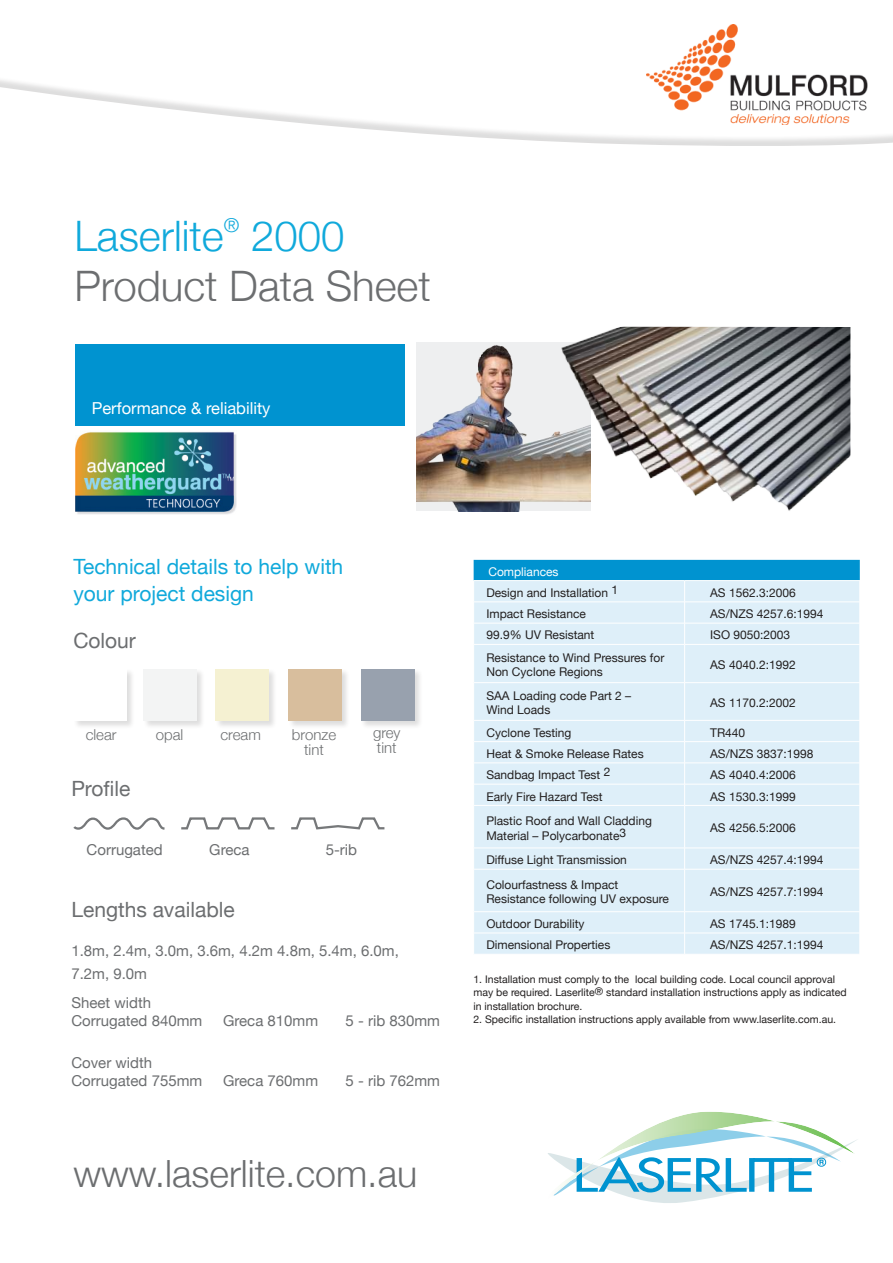
<style>
.page{position:relative;width:893px;height:1263px;background:#fff}
.page>*{position:absolute;margin:0;border:0;box-sizing:border-box;transform-origin:0 0}
.t1{font:300 42px "Helvetica Neue";color:#6c6e70}
.t2{font:300 42px "Helvetica Neue";color:#10a9db}
.t3{font:300 37.5px "Helvetica Neue";color:#6c6e70}
.t4{font:21px/27px "Helvetica Neue";color:#10a9db}
.t5{font:21px "Helvetica Neue";color:#6c6e70}
.t6{font:300 19.5px "Helvetica Neue";color:#10a9db}
.t7{font:16.5px "Helvetica Neue";color:#fff}
.t8{font:15px/18px "Helvetica Neue";color:#6c6e70}
.t9{font:300 15px/15px "Helvetica Neue";color:#6c6e70;text-align:center}
.t10{font:12px/14.4px "Helvetica Neue";color:#221f1f}
.t11{font:12px "Helvetica Neue";color:#fff}
.t12{font:10.5px/13.5px "Helvetica Neue";color:#221f1f}
</style>
<div class="page">
<svg style="left:0;top:85px;width:893px;height:475px"></svg>
<div style="left:75px;top:344px;width:329px;height:82px;background:#0093d0"></div>
<img style="left:417px;top:343px;width:126px;height:168px">
<img style="left:70px;top:431px;width:166px;height:84px">
<img style="left:652px;top:1112px;width:155px;height:15px">
<svg style="left:548px;top:1127px;width:308px;height:76px"></svg>
<svg style="left:73px;top:817px;width:92px;height:13px"></svg>
<svg style="left:181px;top:817px;width:94px;height:13px"></svg>
<svg style="left:291px;top:817px;width:94px;height:13px"></svg>
<div style="left:474px;top:645px;width:385px;height:309px;background:#deeff9"></div>
<svg style="left:473px;top:560px;width:387px;height:84px;background:#aad9ef"></svg>
<hr style="left:684px;top:644px;width:1px;height:38px;background:#fff">
<hr style="left:473px;top:682px;width:212px;height:1px;background:#fff">
<hr style="left:685px;top:682px;width:175px;height:1px;background:#fff">
<hr style="left:684px;top:683px;width:1px;height:37px;background:#fff">
<hr style="left:473px;top:720px;width:212px;height:1px;background:#fff">
<hr style="left:685px;top:720px;width:175px;height:1px;background:#fff">
<hr style="left:473px;top:741px;width:212px;height:1px;background:#fff">
<hr style="left:685px;top:741px;width:175px;height:1px;background:#fff">
<hr style="left:473px;top:763px;width:212px;height:1px;background:#fff">
<hr style="left:685px;top:763px;width:175px;height:1px;background:#fff">
<hr style="left:473px;top:784px;width:212px;height:1px;background:#fff">
<hr style="left:685px;top:784px;width:175px;height:1px;background:#fff">
<svg style="left:684px;top:721px;width:1px;height:84px"></svg>
<hr style="left:473px;top:805px;width:212px;height:1px;background:#fff">
<hr style="left:685px;top:805px;width:175px;height:1px;background:#fff">
<hr style="left:684px;top:806px;width:1px;height:42px;background:#fff">
<hr style="left:473px;top:848px;width:212px;height:1px;background:#fff">
<hr style="left:685px;top:848px;width:175px;height:1px;background:#fff">
<svg style="left:684px;top:849px;width:1px;height:20px"></svg>
<hr style="left:473px;top:869px;width:212px;height:1px;background:#fff">
<hr style="left:685px;top:869px;width:175px;height:1px;background:#fff">
<hr style="left:684px;top:869px;width:1px;height:42px;background:#fff">
<hr style="left:473px;top:911px;width:212px;height:1px;background:#fff">
<hr style="left:685px;top:911px;width:175px;height:1px;background:#fff">
<hr style="left:473px;top:933px;width:212px;height:1px;background:#fff">
<hr style="left:685px;top:933px;width:175px;height:1px;background:#fff">
<svg style="left:684px;top:912px;width:1px;height:42px"></svg>
<div style="left:73px;top:668px;width:63px;height:61px;background:#221f1f;opacity:.15"></div>
<div style="left:73px;top:669px;width:54px;height:51px;background:#fff"></div>
<div style="left:143px;top:668px;width:63px;height:61px;background:#221f1f;opacity:.15"></div>
<div style="left:143px;top:669px;width:54px;height:51px;background:#f3f4f4"></div>
<div style="left:215px;top:668px;width:63px;height:61px;background:#221f1f;opacity:.15"></div>
<div style="left:215px;top:669px;width:54px;height:51px;background:#f5f1d2"></div>
<div style="left:288px;top:668px;width:62px;height:61px;background:#221f1f;opacity:.15"></div>
<div style="left:288px;top:669px;width:53px;height:51px;background:#d8be9d"></div>
<div style="left:360px;top:668px;width:63px;height:61px;background:#221f1f;opacity:.15"></div>
<div style="left:361px;top:669px;width:53px;height:51px;background:#98a1ae"></div>
<img style="left:543px;top:327px;width:307px;height:186px">
<img style="left:646px;top:25px;width:221px;height:100px">
<h1 class="t2" style="left:74px;top:220px;width:151px">Laserlite</h1>
<h3 class="t6" style="left:224px;top:217px;width:17px">®</h3>
<h1 class="t2" style="left:251px;top:220px;width:95px">2000</h1>
<h1 class="t1" style="left:74px;top:270px;width:358px">Product Data Sheet</h1>
<h3 class="t7" style="left:92px;top:402px;width:180px">Performance &amp; reliability</h3>
<h3 class="t4" style="left:73px;top:555px;width:271px">Technical details to help with your project design</h3>
<h3 class="t5" style="left:73px;top:632px;width:64px">Colour</h3>
<p class="t9" style="left:86px;top:728px;width:32px">clear</p>
<p class="t9" style="left:156px;top:728px;width:29px">opal</p>
<p class="t9" style="left:221px;top:729px;width:42px">cream</p>
<p class="t9" style="left:292px;top:728px;width:46px">bronze tint</p>
<p class="t9" style="left:373px;top:727px;width:29px;text-align:left">grey tint</p>
<h3 class="t5" style="left:71px;top:771px;width:61px">Profile</h3>
<p class="t8" style="left:87px;top:842px;width:78px">Corrugated</p>
<p class="t8" style="left:209px;top:842px;width:42px">Greca</p>
<p class="t8" style="left:326px;top:842px;width:33px">5-rib</p>
<h3 class="t5" style="left:71px;top:902px;width:165px">Lengths available</h3>
<p class="t8" style="left:71px;top:940px;width:329px;line-height:23.5px">1.8m, 2.4m, 3.0m, 3.6m, 4.2m 4.8m, 5.4m, 6.0m,<br>7.2m, 9.0m</p>
<p class="t8" style="left:71px;top:995px;width:132px">Sheet width<br>Corrugated 840mm</p>
<p class="t8" style="left:223px;top:1013px;width:97px">Greca 810mm</p>
<p class="t8" style="left:346px;top:1013px;width:96px">5 - rib 830mm</p>
<p class="t8" style="left:71px;top:1055px;width:132px">Cover width<br>Corrugated 755mm</p>
<p class="t8" style="left:223px;top:1073px;width:97px">Greca 760mm</p>
<p class="t8" style="left:346px;top:1073px;width:96px">5 - rib 762mm</p>
<h2 class="t3" style="left:73px;top:1160px;width:345px">www.laserlite.com.au</h2>
<p class="t11" style="left:488px;top:567px;width:72px">Compliances</p>
<p class="t10" style="left:486px;top:587px;width:133px">Design and Installation 1</p>
<p class="t10" style="left:710px;top:587px;width:87px">AS 1562.3:2006</p>
<p class="t10" style="left:486px;top:608px;width:101px">Impact Resistance</p>
<p class="t10" style="left:710px;top:608px;width:115px">AS/NZS 4257.6:1994</p>
<p class="t10" style="left:486px;top:629px;width:110px">99.9% UV Resistant</p>
<p class="t10" style="left:710px;top:629px;width:82px">ISO 9050:2003</p>
<p class="t10" style="left:486px;top:652px;width:180px">Resistance to Wind Pressures for<br>Non Cyclone Regions</p>
<p class="t10" style="left:710px;top:659px;width:87px">AS 4040.2:1992</p>
<p class="t10" style="left:486px;top:690px;width:146px">SAA Loading code Part 2 –<br>Wind Loads</p>
<p class="t10" style="left:710px;top:697px;width:87px">AS 1170.2:2002</p>
<p class="t10" style="left:486px;top:726px;width:87px">Cyclone Testing</p>
<p class="t10" style="left:710px;top:726px;width:37px">TR440</p>
<p class="t10" style="left:486px;top:748px;width:159px">Heat &amp; Smoke Release Rates</p>
<p class="t10" style="left:710px;top:748px;width:105px">AS/NZS 3837:1998</p>
<p class="t10" style="left:486px;top:769px;width:126px">Sandbag Impact Test 2</p>
<p class="t10" style="left:710px;top:769px;width:87px">AS 4040.4:2006</p>
<p class="t10" style="left:486px;top:790px;width:118px">Early Fire Hazard Test</p>
<p class="t10" style="left:710px;top:790px;width:87px">AS 1530.3:1999</p>
<p class="t10" style="left:486px;top:815px;width:167px">Plastic Roof and Wall Cladding<br>Material – Polycarbonate3</p>
<p class="t10" style="left:710px;top:822px;width:87px">AS 4256.5:2006</p>
<p class="t10" style="left:486px;top:854px;width:142px">Diffuse Light Transmission</p>
<p class="t10" style="left:710px;top:854px;width:115px">AS/NZS 4257.4:1994</p>
<p class="t10" style="left:486px;top:879px;width:184px">Colourfastness &amp; Impact<br>Resistance following UV exposure</p>
<p class="t10" style="left:710px;top:886px;width:115px">AS/NZS 4257.7:1994</p>
<p class="t10" style="left:486px;top:918px;width:100px">Outdoor Durability</p>
<p class="t10" style="left:710px;top:918px;width:87px">AS 1745.1:1989</p>
<p class="t10" style="left:486px;top:939px;width:126px">Dimensional Properties</p>
<p class="t10" style="left:710px;top:939px;width:115px">AS/NZS 4257.1:1994</p>
<p class="t12" style="left:473px;top:973px;width:375px">1. Installation must comply to the local building code. Local council approval may be required. Laserlite® standard installation instructions apply as indicated in installation brochure.</p>
<p class="t12" style="left:473px;top:1012px;width:364px">2. Specific installation instructions apply available from www.laserlite.com.au.</p>
</div>
